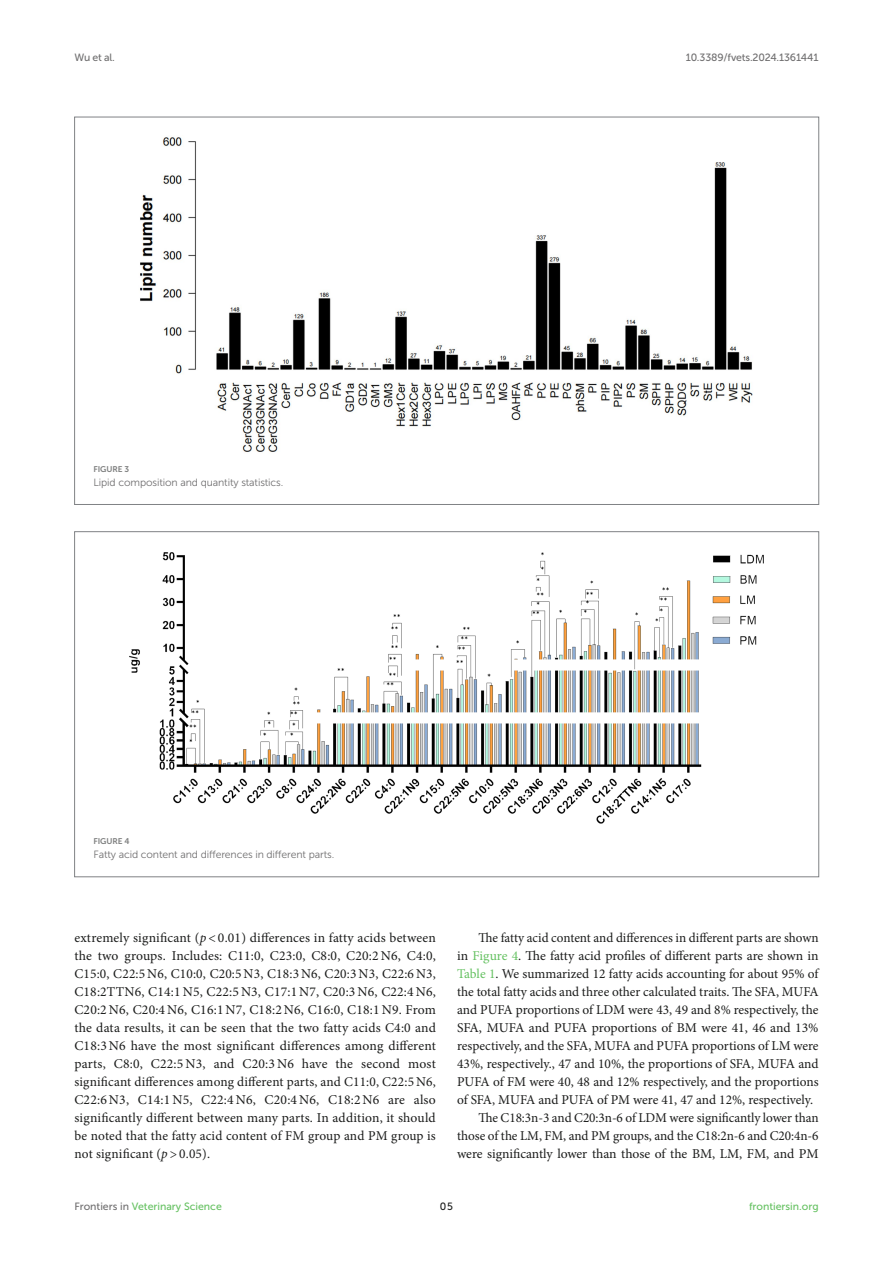
<style>
.page{position:relative;width:893px;height:1263px;background:#fff}
.page>*{position:absolute;margin:0;border:0;box-sizing:border-box;transform-origin:0 0}
.TEXT{font:13.5px/18px "Minion Pro";letter-spacing:-.005em;color:#1b1c1b;text-align:justify}
.TEXT_FLUSH{font:13.5px/18px "Minion Pro";letter-spacing:.01em;color:#1b1c1b;text-align:justify}
.FIG_LEG{font:10.5px "Museo Sans 300";letter-spacing:-.01em;color:#706f70}
.t1{font:10.5px "Museo Sans 500";color:#65c161}
.t2{font:10.5px "Museo Sans 500";letter-spacing:-.015em;color:#706f70}
.t3{font:10.5px "Museo Sans 500";color:#1b1c1b}
.FIG_HD{font:8.25px "Museo Sans 700";letter-spacing:-.01em;color:#7e7f7f}
.s1{font-style:italic}
.s2{color:#65c161}
.s3{color:#706f70}
</style>
<div class="page">
<img style="left:140px;top:137px;width:613px;height:315px">
<img style="left:129px;top:552px;width:635px;height:272px">
<p class="t2" style="left:74px;top:51px;width:42px">Wu et al.</p>
<p class="t2" style="left:686px;top:51px;width:134px">10.3389/fvets.2024.1361441</p>
<p class="FIG_HD" style="left:94px;top:465px;width:37px">FIGURE 3</p>
<p class="FIG_LEG" style="left:94px;top:476px;width:191px">Lipid composition and quantity statistics.</p>
<p class="FIG_HD" style="left:94px;top:837px;width:37px">FIGURE 4</p>
<p class="FIG_LEG" style="left:94px;top:848px;width:242px">Fatty acid content and differences in different parts.</p>
<p class="TEXT_FLUSH" style="left:74px;top:929px;width:363px">extremely significant (<span class="s1">p</span> &lt; 0.01) differences in fatty acids between the two groups. Includes: C11:0, C23:0, C8:0, C20:2N6, C4:0, C15:0, C22:5 N6, C10:0, C20:5 N3, C18:3 N6, C20:3 N3, C22:6 N3, C18:2TTN6, C14:1 N5, C22:5 N3, C17:1 N7, C20:3 N6, C22:4 N6, C20:2 N6, C20:4 N6, C16:1 N7, C18:2 N6, C16:0, C18:1 N9. From the data results, it can be seen that the two fatty acids C4:0 and C18:3 N6 have the most significant differences among different parts, C8:0, C22:5 N3, and C20:3 N6 have the second most significant differences among different parts, and C11:0, C22:5 N6, C22:6 N3, C14:1 N5, C22:4 N6, C20:4 N6, C18:2 N6 are also significantly different between many parts. In addition, it should be noted that the fatty acid content of FM group and PM group is not significant (<span class="s1">p</span> &gt; 0.05).</p>
<p class="TEXT" style="left:457px;top:929px;width:363px;text-indent:21px">The fatty acid content and differences in different parts are shown in <span class="s2">Figure 4</span>. The fatty acid profiles of different parts are shown in <span class="s2">Table 1</span>. We summarized 12 fatty acids accounting for about 95% of the total fatty acids and three other calculated traits. The SFA, MUFA and PUFA proportions of LDM were 43, 49 and 8% respectively, the SFA, MUFA and PUFA proportions of BM were 41, 46 and 13% respectively, and the SFA, MUFA and PUFA proportions of LM were 43%, respectively., 47 and 10%, the proportions of SFA, MUFA and PUFA of FM were 40, 48 and 12% respectively, and the proportions of SFA, MUFA and PUFA of PM were 41, 47 and 12%, respectively.</p>
<p class="TEXT" style="left:457px;top:1109px;width:363px;text-indent:21px">The C18:3n-3 and C20:3n-6 of LDM were significantly lower than those of the LM, FM, and PM groups, and the C18:2n-6 and C20:4n-6 were significantly lower than those of the BM, LM, FM, and PM</p>
<p class="t1" style="left:74px;top:1200px;width:149px"><span class="s3">Frontiers in</span> Veterinary Science</p>
<p class="t3" style="left:440px;top:1200px;width:14px">05</p>
<p class="t1" style="left:749px;top:1200px;width:71px">frontiersin.org</p>
</div>
